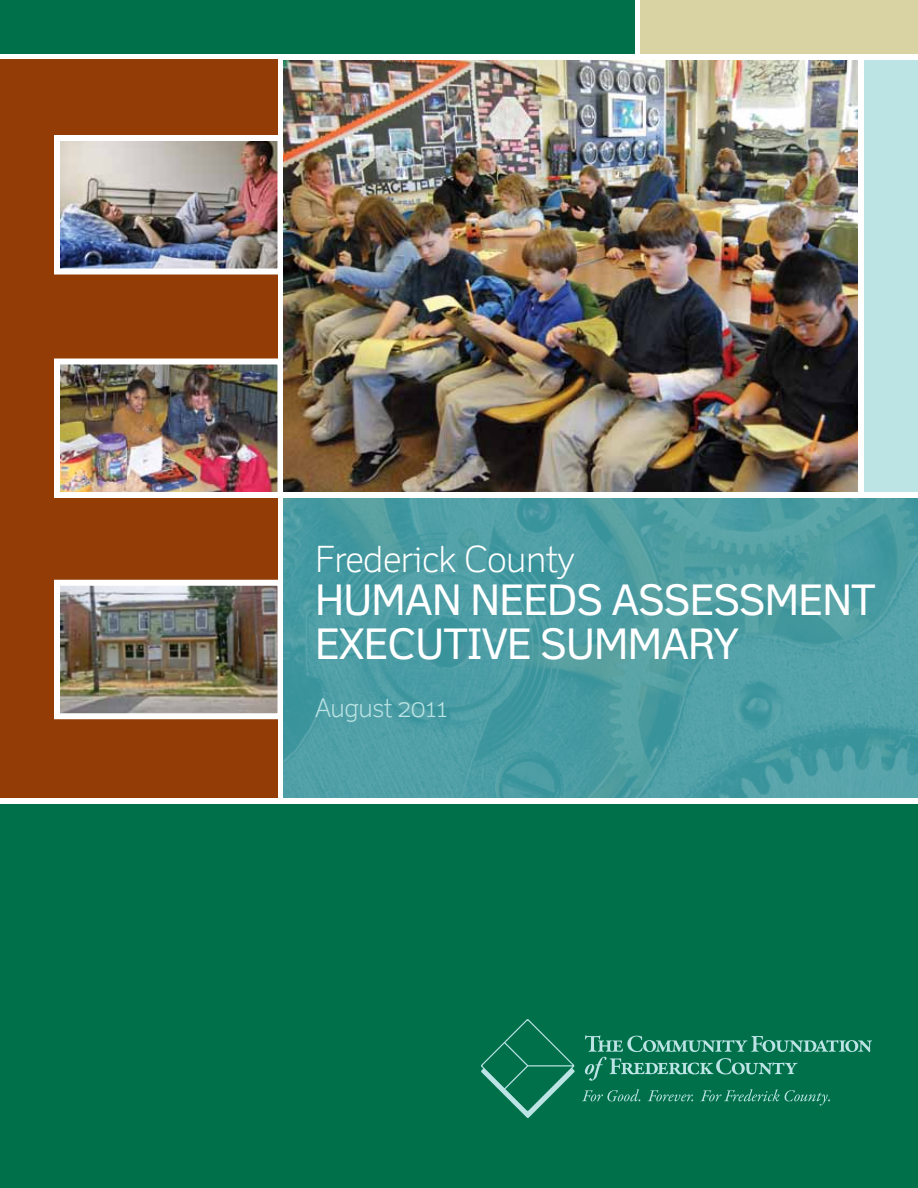
<style>
.page{position:relative;width:918px;height:1188px;background:#fff}
.page>*{position:absolute;margin:0;border:0;box-sizing:border-box;transform-origin:0 0}
.t1{font:42px/43.5px "Felbridge";letter-spacing:-.015em;color:#fff}
.t2{font:300 36px "Felbridge";letter-spacing:-.015em;color:#fff}
.t3{font:300 25.5px "Felbridge";letter-spacing:-.015em;color:#bce4e5}
</style>
<div class="page">
<div style="left:0;top:804px;width:918px;height:384px;background:#00704a"></div>
<div style="left:0;top:0;width:634px;height:54px;background:#00704a"></div>
<div style="left:640px;top:0;width:278px;height:54px;background:#d9d3a4"></div>
<div style="left:0;top:59px;width:278px;height:739px;background:#933c06"></div>
<img style="left:54px;top:577px;width:230px;height:145px">
<img style="left:54px;top:132px;width:230px;height:146px">
<img style="left:54px;top:356px;width:230px;height:145px">
<div style="left:864px;top:60px;width:54px;height:432px;background:#bce4e5"></div>
<svg style="left:481px;top:1019px;width:94px;height:99px"></svg>
<svg style="left:585px;top:1035px;width:287px;height:46px"></svg>
<svg style="left:582px;top:1089px;width:248px;height:17px"></svg>
<img style="left:284px;top:60px;width:574px;height:432px">
<img style="left:284px;top:498px;width:634px;height:300px">
<p class="t2" style="left:315px;top:537px;width:262px">Frederick County</p>
<p class="t1" style="left:315px;top:577px;width:562px">HUMAN N EEDS ASSESSMENT<br>EXECUTIVE SUMMARY</p>
<p class="t3" style="left:315px;top:693px;width:134px">August 2011</p>
</div>
